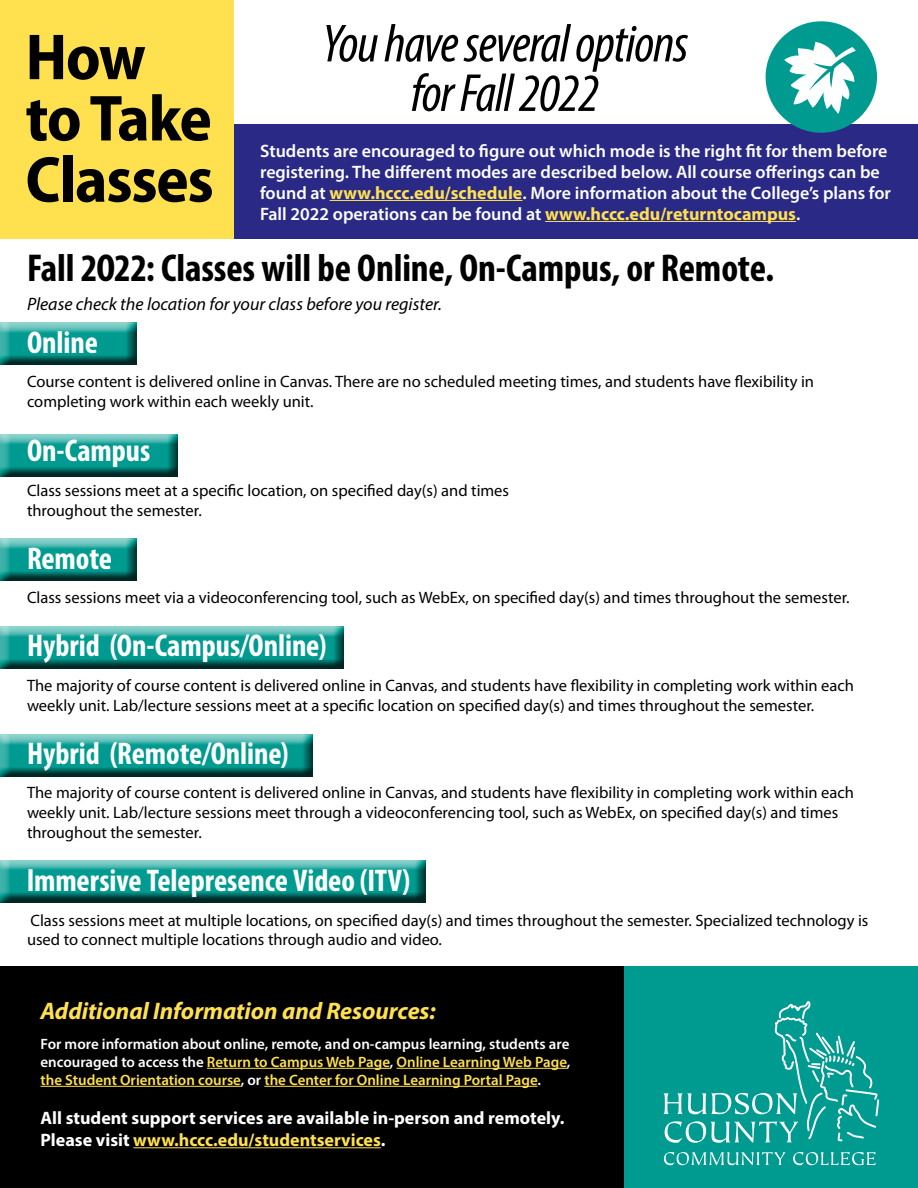
<style>
.page{position:relative;width:918px;height:1188px;background:#fff}
.page>*{position:absolute;margin:0;border:0;box-sizing:border-box;transform-origin:0 0}
.t1{font:700 semi-condensed 65.55px/61.3px "Myriad Pro";letter-spacing:-.02em;color:#000}
.t2{font:italic condensed 54px/49.5px "Myriad Pro";letter-spacing:-.02em;color:#000;text-align:center}
.t3{font:700 condensed 39px "Myriad Pro";letter-spacing:-.005em;color:#000}
.t4{font:700 condensed 31.5px "Myriad Pro";color:#fff}
.t5{font:italic 700 24px "Myriad Pro";letter-spacing:-.005em;color:#ffe14f}
.t6{font:600 18px/21px "Myriad Pro";color:#fff}
.t7{font:700 18px/21.6px "Myriad Pro";color:#fff}
.t8{font:italic 18px "Myriad Pro";color:#000}
.t9{font:16.5px/19.8px "Myriad Pro";color:#000}
.t10{font:600 15px/18px "Myriad Pro";color:#ffe14f;text-align:justify}
.s1{font-weight:700;color:#ffe14f}
.s2{color:#fff}
.s3{color:#ffe14f}
</style>
<div class="page">
<div style="left:0;top:315px;width:147px;height:52px;background:#000;opacity:.75"></div>
<div style="left:0;top:427px;width:188px;height:52px;background:#000;opacity:.75"></div>
<div style="left:0;top:531px;width:147px;height:52px;background:#000;opacity:.75"></div>
<div style="left:0;top:619px;width:354px;height:53px;background:#000;opacity:.75"></div>
<div style="left:0;top:727px;width:323px;height:53px;background:#000;opacity:.75"></div>
<div style="left:0;top:853px;width:436px;height:52px;background:#000;opacity:.75"></div>
<div style="left:0;top:124px;width:918px;height:114px;background:#2a2a86"></div>
<div style="left:0;top:0;width:234px;height:238px;background:#ffe14f"></div>
<div style="left:0;top:967px;width:625px;height:221px;background:#000"></div>
<div style="left:625px;top:967px;width:293px;height:221px;background:#009b90"></div>
<svg style="left:664px;top:1152px;width:122px;height:13px"></svg>
<svg style="left:793px;top:1152px;width:83px;height:13px"></svg>
<svg style="left:663px;top:1001px;width:216px;height:142px"></svg>
<hr style="left:330px;top:200px;width:192px;height:1px;background:#ffe14f">
<hr style="left:545px;top:221px;width:251px;height:1px;background:#ffe14f">
<hr style="left:207px;top:1068px;width:183px;height:1px;background:#ffe14f">
<hr style="left:397px;top:1068px;width:170px;height:1px;background:#ffe14f">
<hr style="left:40px;top:1086px;width:201px;height:1px;background:#ffe14f">
<hr style="left:264px;top:1086px;width:274px;height:1px;background:#ffe14f">
<hr style="left:133px;top:1147px;width:248px;height:1px;background:#ffe14f">
<div style="left:766px;top:21px;width:111px;height:112px;background:#009b90;border-radius:50%"></div>
<svg style="left:784px;top:42px;width:72px;height:72px"></svg>
<h1 class="t1" style="left:26px;top:25px;width:190px">How to Take<br>Classes</h1>
<h2 class="t2" style="left:322px;top:18px;width:368px">You have several options for Fall 2022</h2>
<p class="t6" style="left:260px;top:140px;width:632px">Students are encouraged to figure out which mode is the right fit for them before registering. The different modes are described below. All course offerings can be found at <span class="s1">www.hccc.edu/schedule</span>. More information about the College’s plans for Fall 2022 operations can be found at <span class="s1">www.hccc.edu/returntocampus</span>.</p>
<h3 class="t3" style="left:27px;top:244px;width:749px">Fall 2O22: Classes will be Online, On-Campus, or Remote.</h3>
<p class="t8" style="left:27px;top:293px;width:417px">Please check the location for your class before you register.</p>
<h3 class="t4" style="left:27px;top:322px;width:72px">Online</h3>
<p class="t9" style="left:27px;top:372px;width:789px">Course content is delivered online in Canvas. There are no scheduled meeting times, and students have flexibility in completing work within each weekly unit.</p>
<h3 class="t4" style="left:27px;top:431px;width:125px">On-Campus</h3>
<p class="t9" style="left:27px;top:481px;width:484px">Class sessions meet at a specific location, on specified day(s) and times throughout the semester.</p>
<h3 class="t4" style="left:27px;top:538px;width:87px">Remote</h3>
<p class="t9" style="left:27px;top:588px;width:824px">Class sessions meet via a videoconferencing tool, such as WebEx, on specified day(s) and times throughout the semester.</p>
<h3 class="t4" style="left:27px;top:626px;width:301px">Hybrid (On-Campus/Online)</h3>
<p class="t9" style="left:27px;top:676px;width:829px">The majority of course content is delivered online in Canvas, and students have flexibility in completing work within each weekly unit. Lab/lecture sessions meet at a specific location on specified day(s) and times throughout the semester.</p>
<h3 class="t4" style="left:27px;top:733px;width:263px">Hybrid (Remote/Online)</h3>
<p class="t9" style="left:27px;top:783px;width:829px">The majority of course content is delivered online in Canvas, and students have flexibility in completing work within each weekly unit. Lab/lecture sessions meet through a videoconferencing tool, such as WebEx, on specified day(s) and times throughout the semester.</p>
<h3 class="t4" style="left:27px;top:861px;width:385px">lmmersive Telepresence Video (ITV)</h3>
<p class="t9" style="left:27px;top:911px;width:843px">Class sessions meet at multiple locations, on specified day(s) and times throughout the semester. Specialized technology is used to connect multiple locations through audio and video.</p>
<h3 class="t5" style="left:40px;top:995px;width:397px">Additional Information and Resources:</h3>
<p class="t10" style="left:40px;top:1034px;width:531px"><span class="s2">For more information about online, remote, and on-campus learning, students are encouraged to access the</span> Return to Campus Web Page<span class="s2">,</span> Online Learning Web Page<span class="s2">, </span>the Student Orientation course<span class="s2">, or</span> the Center for Online Learning Portal Page<span class="s2">.</span></p>
<p class="t7" style="left:40px;top:1107px;width:525px">All student support services are available in-person and remotely.<br>Please visit <span class="s3">www.hccc.edu/studentservices</span>.</p>
</div>
